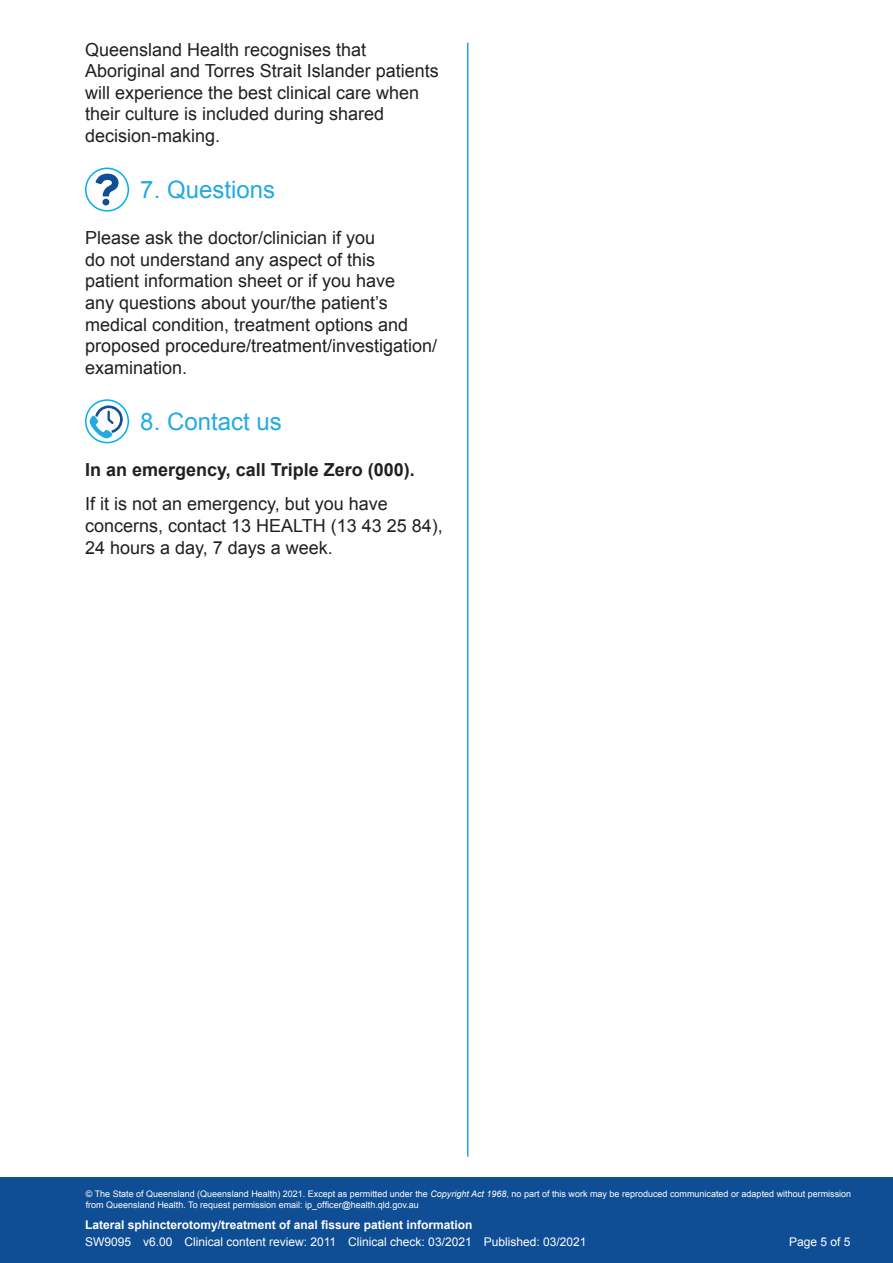
<style>
.page{position:relative;width:893px;height:1263px;background:#fff}
.page>*{position:absolute;margin:0;border:0;box-sizing:border-box;transform-origin:0 0}
.t1{font:24px "Arial";color:#24aae1}
.t2{font:18px/21.6px "Arial";color:#231f20}
.t3{font:700 18px "Arial";color:#231f20}
.t4{font:12px "Arial";color:#fff}
.t5{font:700 12px "Arial";color:#fff}
.t6{font:9px/10.8px "Arial";color:#fff}
.s1{font-style:italic}
</style>
<div class="page">
<div style="left:0;top:1178px;width:893px;height:85px;background:#0f4d95"></div>
<hr style="left:467px;top:43px;width:1px;height:1114px;background:#24aae1">
<svg style="left:86px;top:168px;width:42px;height:43px"></svg>
<svg style="left:96px;top:174px;width:23px;height:31px"></svg>
<div style="left:85px;top:168px;width:44px;height:44px;border:2px solid #00aeef;border-radius:50%"></div>
<svg style="left:86px;top:400px;width:42px;height:43px"></svg>
<svg style="left:89px;top:405px;width:34px;height:34px"></svg>
<div style="left:85px;top:399px;width:44px;height:44px;border:2px solid #00aeef;border-radius:50%"></div>
<p class="t2" style="left:85px;top:39px;width:355px">Queensland Health recognises that Aboriginal and Torres Strait Islander patients will experience the best clinical care when their culture is included during shared decision-making.</p>
<p class="t1" style="left:140px;top:174px;width:136px">7. Questions</p>
<p class="t2" style="left:85px;top:227px;width:354px">Please ask the doctor/clinician if you<br>do not understand any aspect of this<br>patient information sheet or if you have<br>any questions about your/the patient’s medical condition, treatment options and proposed procedure/treatment/investigation/ examination.</p>
<p class="t1" style="left:140px;top:406px;width:143px">8. Contact us</p>
<p class="t3" style="left:85px;top:458px;width:331px">In an emergency, call Triple Zero (000).</p>
<p class="t2" style="left:85px;top:493px;width:359px">If it is not an emergency, but you have concerns, contact 13 HEALTH (13 43 25 84),<br>24 hours a day, 7 days a week.</p>
<p class="t6" style="left:86px;top:1189px;width:767px">© The State of Queensland (Queensland Health) 2021. Except as permitted under the <span class="s1">Copyright Act 1968</span>, no part of this work may be reproduced communicated or adapted without permission from Queensland Health. To request permission email: ip_officer@health.qld.gov.au</p>
<p class="t5" style="left:85px;top:1217px;width:389px">Lateral sphincterotomy/treatment of anal fissure patient information</p>
<p class="t4" style="left:85px;top:1234px;width:503px">SW9095 v6.00 Clinical content review: 2011 Clinical check: 03/2021 Published: 03/2021</p>
<p class="t4" style="left:789px;top:1234px;width:63px">Page 5 of 5</p>
</div>
